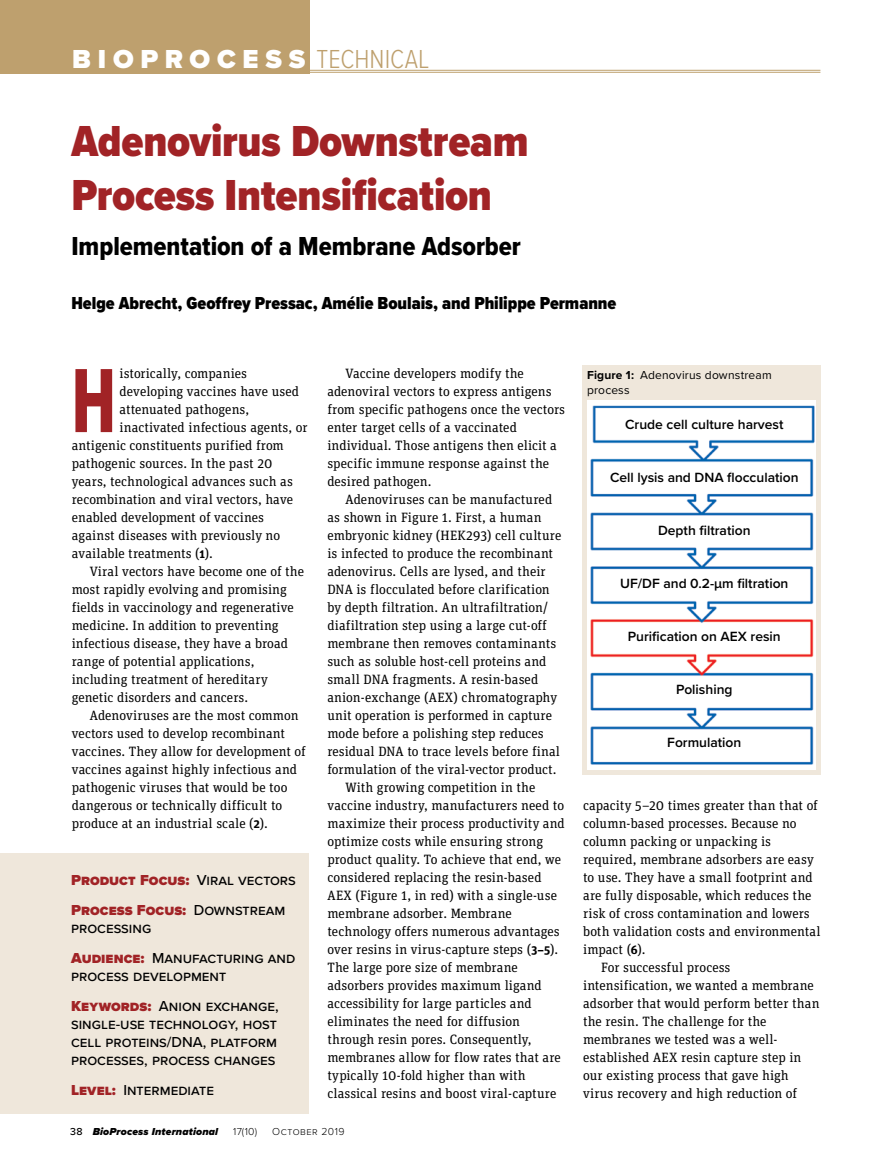
<style>
.page{position:relative;width:891px;height:1168px;background:#fff}
.page>*{position:absolute;margin:0;border:0;box-sizing:border-box;transform-origin:0 0}
.t1{font:94.5px "Proxima Nova Cond Extrabld";color:#a12326;scale:.75 1}
.t2{font:900 45px/54px "Proxima Nova Cond";letter-spacing:-.005em;color:#a12326}
.t3{font:27px "Proxima Nova Cond Extrabld";color:#000}
.t4{font:900 27px "Proxima Nova";letter-spacing:.25em;color:#fff}
.t5{font:900 18px "Proxima Nova Cond";color:#000}
.t6{font:500 15px/30px "Proxima Nova";color:#000}
.t7{font:900 15px/30px "Proxima Nova";color:#a12326}
.t8{font:600 13.8px "Proxima Nova";color:#000}
.t9{font:13.5px/18px "Unit Slab Pro";letter-spacing:.005em;color:#000}
.t10{font:12px/15px "Proxima Nova";letter-spacing:.015em;color:#000}
.t11{font:italic 900 10.5px "Proxima Nova";letter-spacing:.015em;color:#000}
.t12{font:300 10.5px "Proxima Nova";letter-spacing:.045em;color:#000}
.s1{font-family:"Proxima Nova Cond";font-weight:300;color:#bea06e}
.s2{font-weight:700;font-size:12px}
.s3{font-weight:500;color:#000}
.s4{font-weight:900;color:#a12326}
.s5{font-weight:500;font-style:normal}
.s6{font-weight:700}
</style>
<div class="page">
<div style="left:0;top:0;width:310px;height:74px;background:#bea06e"></div>
<hr style="left:309px;top:70px;width:511px;height:1px;background:#bea06e">
<hr style="left:309px;top:72px;width:511px;height:1px;background:#bea06e">
<div style="left:0;top:854px;width:308px;height:260px;background:#efe7db"></div>
<div style="left:583px;top:365px;width:238px;height:410px;background:#efe7db"></div>
<img style="left:587px;top:401px;width:229px;height:368px">
<h3 class="t4" style="left:72px;top:38px;width:358px">BIOPROCESS <span class="s1">TECHNICAL</span></h3>
<h2 class="t2" style="left:71px;top:113px;width:459px">Adenovirus Downstream<br>Process Intensification</h2>
<h3 class="t3" style="left:71px;top:226px;width:451px">Implementation of a Membrane Adsorber</h3>
<h3 class="t5" style="left:71px;top:289px;width:546px">Helge Abrecht, Geoffrey Pressac, Amélie Boulais, and Philippe Permanne</h3>
<h1 class="t1" style="left:72px;top:331px;width:61px">H</h1>
<p class="t9" style="left:120px;top:364px;width:129px">istorically, companies</p>
<p class="t9" style="left:120px;top:382px;width:181px">developing vaccines have used</p>
<p class="t9" style="left:120px;top:400px;width:131px">attenuated pathogens,</p>
<p class="t9" style="left:120px;top:418px;width:190px">inactivated infectious agents, or</p>
<p class="t9" style="left:72px;top:436px;width:214px">antigenic constituents purified from</p>
<p class="t9" style="left:72px;top:454px;width:202px">pathogenic sources. In the past 20</p>
<p class="t9" style="left:72px;top:472px;width:223px">years, technological advances such as</p>
<p class="t9" style="left:72px;top:490px;width:223px">recombination and viral vectors, have</p>
<p class="t9" style="left:72px;top:508px;width:194px">enabled development of vaccines</p>
<p class="t9" style="left:72px;top:526px;width:210px">against diseases with previously no</p>
<p class="t9" style="left:72px;top:544px;width:143px">available treatments (<span class="s2">1</span>).</p>
<p class="t9" style="left:90px;top:562px;width:216px">Viral vectors have become one of the</p>
<p class="t9" style="left:72px;top:580px;width:217px">most rapidly evolving and promising</p>
<p class="t9" style="left:72px;top:598px;width:224px">fields in vaccinology and regenerative</p>
<p class="t9" style="left:72px;top:616px;width:208px">medicine. In addition to preventing</p>
<p class="t9" style="left:72px;top:634px;width:218px">infectious disease, they have a broad</p>
<p class="t9" style="left:72px;top:652px;width:184px">range of potential applications,</p>
<p class="t9" style="left:72px;top:670px;width:198px">including treatment of hereditary</p>
<p class="t9" style="left:72px;top:688px;width:178px">genetic disorders and cancers.</p>
<p class="t9" style="left:90px;top:706px;width:210px">Adenoviruses are the most common</p>
<p class="t9" style="left:72px;top:724px;width:215px">vectors used to develop recombinant</p>
<p class="t9" style="left:72px;top:742px;width:236px">vaccines. They allow for development of</p>
<p class="t9" style="left:72px;top:760px;width:227px">vaccines against highly infectious and</p>
<p class="t9" style="left:72px;top:778px;width:217px">pathogenic viruses that would be too</p>
<p class="t9" style="left:72px;top:796px;width:212px">dangerous or technically difficult to</p>
<p class="t9" style="left:72px;top:814px;width:198px">produce at an industrial scale (<span class="s2">2</span>).</p>
<p class="t7" style="left:71px;top:864px;width:226px">Product Focus: <span class="s3">Viral vectors<br></span>Process Focus: <span class="s3">Downstream</span></p>
<p class="t6" style="left:71px;top:912px;width:226px">processing<br><span class="s4">Audience:</span> Manufacturing and</p>
<p class="t6" style="left:71px;top:960px;width:209px">process development<br><span class="s4">Keywords:</span> Anion exchange,</p>
<p class="t6" style="left:71px;top:1014px;width:208px;line-height:18px;text-align:justify">single-use technology, host cell proteins/DNA, platform processes, process changes</p>
<p class="t6" style="left:71px;top:1074px;width:144px"><span class="s4">Level:</span> Intermediate</p>
<p class="t9" style="left:327px;top:364px;width:239px;text-indent:18px">Vaccine developers modify the adenoviral vectors to express antigens from specific pathogens once the vectors enter target cells of a vaccinated individual. Those antigens then elicit a specific immune response against the desired pathogen.</p>
<p class="t9" style="left:345px;top:490px;width:208px">Adenoviruses can be manufactured</p>
<p class="t9" style="left:327px;top:508px;width:216px">as shown in Figure 1. First, a human</p>
<p class="t9" style="left:327px;top:526px;width:235px">embryonic kidney (HEK293) cell culture</p>
<p class="t9" style="left:327px;top:544px;width:227px">is infected to produce the recombinant</p>
<p class="t9" style="left:327px;top:562px;width:220px">adenovirus. Cells are lysed, and their</p>
<p class="t9" style="left:327px;top:580px;width:224px">DNA is flocculated before clarification</p>
<p class="t9" style="left:327px;top:598px;width:223px">by depth filtration. An ultrafiltration/</p>
<p class="t9" style="left:327px;top:616px;width:221px">diafiltration step using a large cut-off</p>
<p class="t9" style="left:327px;top:634px;width:230px">membrane then removes contaminants</p>
<p class="t9" style="left:327px;top:652px;width:221px">such as soluble host-cell proteins and</p>
<p class="t9" style="left:327px;top:670px;width:213px">small DNA fragments. A resin-based</p>
<p class="t9" style="left:327px;top:688px;width:231px">anion-exchange (AEX) chromatography</p>
<p class="t9" style="left:327px;top:706px;width:226px">unit operation is performed in capture</p>
<p class="t9" style="left:327px;top:724px;width:218px">mode before a polishing step reduces</p>
<p class="t9" style="left:327px;top:742px;width:234px">residual DNA to trace levels before final</p>
<p class="t9" style="left:327px;top:760px;width:231px">formulation of the viral-vector product.</p>
<p class="t9" style="left:345px;top:778px;width:191px">With growing competition in the</p>
<p class="t9" style="left:327px;top:796px;width:238px">vaccine industry, manufacturers need to</p>
<p class="t9" style="left:327px;top:814px;width:239px">maximize their process productivity and</p>
<p class="t9" style="left:327px;top:832px;width:217px">optimize costs while ensuring strong</p>
<p class="t9" style="left:327px;top:850px;width:235px">product quality. To achieve that end, we</p>
<p class="t9" style="left:327px;top:868px;width:216px">considered replacing the resin-based</p>
<p class="t9" style="left:327px;top:886px;width:231px">AEX (Figure 1, in red) with a single-use</p>
<p class="t9" style="left:327px;top:904px;width:186px">membrane adsorber. Membrane</p>
<p class="t9" style="left:327px;top:922px;width:234px">technology offers numerous advantages</p>
<p class="t9" style="left:327px;top:940px;width:232px">over resins in virus-capture steps (<span class="s2">3–5</span>).</p>
<p class="t9" style="left:327px;top:958px;width:192px">The large pore size of membrane</p>
<p class="t9" style="left:327px;top:976px;width:216px">adsorbers provides maximum ligand</p>
<p class="t9" style="left:327px;top:994px;width:206px">accessibility for large particles and</p>
<p class="t9" style="left:327px;top:1012px;width:194px">eliminates the need for diffusion</p>
<p class="t9" style="left:327px;top:1030px;width:206px">through resin pores. Consequently,</p>
<p class="t9" style="left:327px;top:1048px;width:235px">membranes allow for flow rates that are</p>
<p class="t9" style="left:327px;top:1066px;width:200px">typically 10-fold higher than with</p>
<p class="t9" style="left:327px;top:1084px;width:230px">classical resins and boost viral-capture</p>
<p class="t11" style="left:70px;top:1124px;width:150px"><span class="s5">38</span> BioProcess International</p>
<p class="t12" style="left:233px;top:1124px;width:26px">17(10)</p>
<p class="t12" style="left:272px;top:1124px;width:74px">October 2019</p>
<p class="t10" style="left:587px;top:367px;width:186px"><span class="s6">Figure 1:</span> Adenovirus downstream process</p>
<p class="t8" style="left:625px;top:414px;width:160px">Crude cell culture harvest</p>
<p class="t8" style="left:610px;top:467px;width:190px">Cell lysis and DNA flocculation</p>
<p class="t8" style="left:658px;top:520px;width:94px">Depth filtration</p>
<p class="t8" style="left:620px;top:573px;width:170px">UF/DF and 0.2-µm filtration</p>
<p class="t8" style="left:628px;top:626px;width:154px">Purification on AEX resin</p>
<p class="t8" style="left:676px;top:679px;width:58px">Polishing</p>
<p class="t8" style="left:667px;top:732px;width:76px">Formulation</p>
<p class="t9" style="left:583px;top:796px;width:236px">capacity 5–20 times greater than that of</p>
<p class="t9" style="left:583px;top:814px;width:215px">column-based processes. Because no</p>
<p class="t9" style="left:583px;top:832px;width:190px">column packing or unpacking is</p>
<p class="t9" style="left:583px;top:850px;width:232px">required, membrane adsorbers are easy</p>
<p class="t9" style="left:583px;top:868px;width:231px">to use. They have a small footprint and</p>
<p class="t9" style="left:583px;top:886px;width:230px">are fully disposable, which reduces the</p>
<p class="t9" style="left:583px;top:904px;width:228px">risk of cross contamination and lowers</p>
<p class="t9" style="left:583px;top:922px;width:239px">both validation costs and environmental</p>
<p class="t9" style="left:583px;top:940px;width:64px">impact (<span class="s2">6</span>).</p>
<p class="t9" style="left:601px;top:958px;width:131px">For successful process</p>
<p class="t9" style="left:583px;top:976px;width:232px">intensification, we wanted a membrane</p>
<p class="t9" style="left:583px;top:994px;width:238px">adsorber that would perform better than</p>
<p class="t9" style="left:583px;top:1012px;width:185px">the resin. The challenge for the</p>
<p class="t9" style="left:583px;top:1030px;width:196px">membranes we tested was a well-</p>
<p class="t9" style="left:583px;top:1048px;width:220px">established AEX resin capture step in</p>
<p class="t9" style="left:583px;top:1066px;width:207px">our existing process that gave high</p>
<p class="t9" style="left:583px;top:1084px;width:215px">virus recovery and high reduction of</p>
</div>
